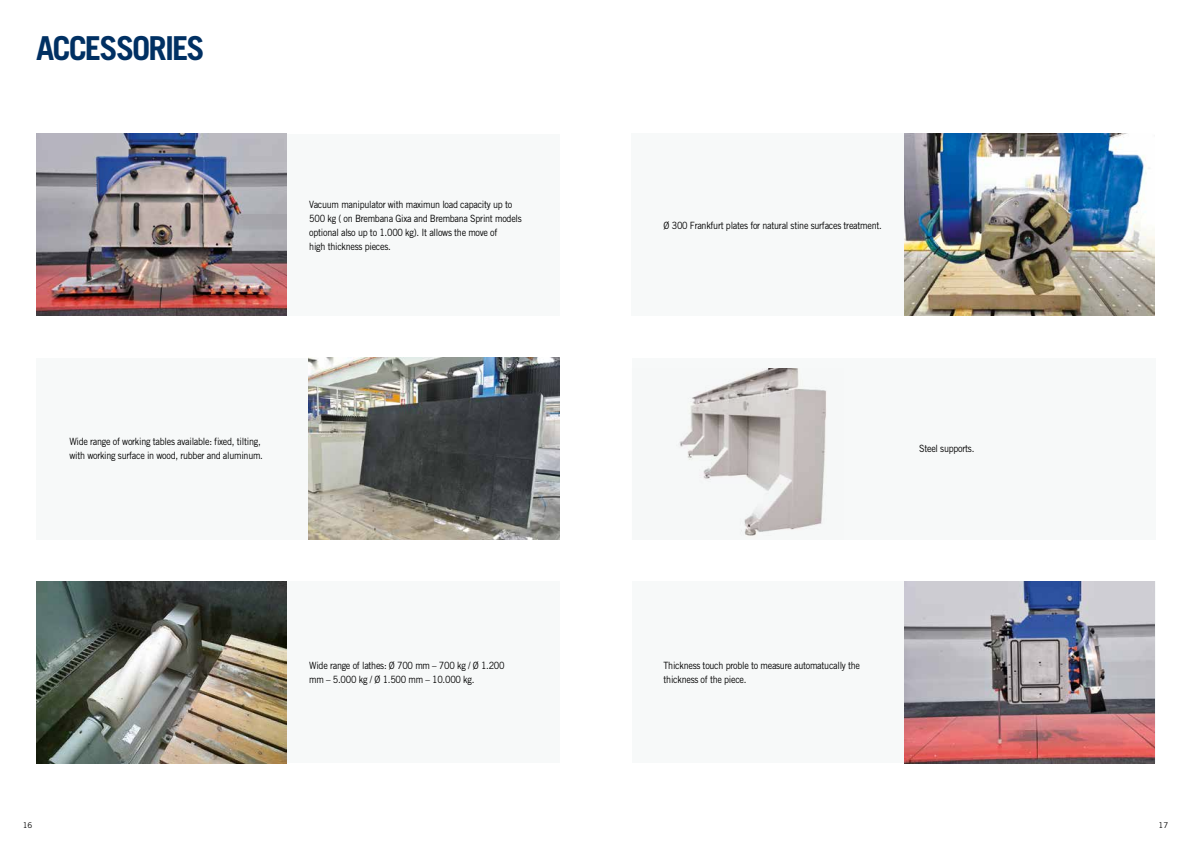
<style>
.page{position:relative;width:1191px;height:842px;background:#fff}
.page>*{position:absolute;margin:0;border:0;box-sizing:border-box;transform-origin:0 0}
.t1{font:700 33px "Trade Gothic LT Std";letter-spacing:-.06em;color:#003063}
.t2{font:10px/14px "Trade Gothic LT Std";letter-spacing:-.03em;color:#000;scale:.9 1}
.t3{font:8px "Trade Gothic LT Std";color:#000}
</style>
<div class="page">
<div style="left:632px;top:581px;width:523px;height:182px;background:#f7f9f9"></div>
<div style="left:632px;top:358px;width:523px;height:182px;background:#f7f9f9"></div>
<div style="left:631px;top:133px;width:524px;height:183px;background:#f7f9f9"></div>
<img style="left:904px;top:134px;width:251px;height:182px">
<img style="left:679px;top:368px;width:147px;height:168px">
<img style="left:904px;top:581px;width:250px;height:182px">
<div style="left:36px;top:358px;width:523px;height:182px;background:#f7f9f9"></div>
<div style="left:36px;top:581px;width:523px;height:182px;background:#f7f9f9"></div>
<div style="left:36px;top:134px;width:523px;height:182px;background:#f7f9f9"></div>
<img style="left:36px;top:134px;width:250px;height:182px">
<img style="left:309px;top:358px;width:250px;height:182px">
<img style="left:36px;top:581px;width:250px;height:182px">
<h1 class="t1" style="left:36px;top:28px;width:170px">ACCESSORIES</h1>
<p class="t2" style="left:309px;top:197px;width:238px">Vacuum manipulator with maximun load capacity up to 500 kg ( on Brembana Gixa and Brembana Sprint models optional also up to 1.000 kg). It allows the move of<br>high thickness pieces.</p>
<p class="t2" style="left:69px;top:434px;width:217px">Wide range of working tables available: fixed, tilting, with working surface in wood, rubber and aluminum.</p>
<p class="t2" style="left:663px;top:218px;width:244px">Ø 300 Frankfurt plates for natural stine surfaces treatment.</p>
<p class="t2" style="left:919px;top:441px;width:63px">Steel supports.</p>
<p class="t2" style="left:309px;top:658px;width:218px">Wide range of lathes: Ø 700 mm – 700 kg / Ø 1.200 mm – 5.000 kg / Ø 1.500 mm – 10.000 kg.</p>
<p class="t2" style="left:663px;top:658px;width:220px">Thickness touch proble to measure automatucally the thickness of the piece.</p>
<p class="t3" style="left:23px;top:820px;width:11px">16</p>
<p class="t3" style="left:1158px;top:820px;width:11px">17</p>
</div>
